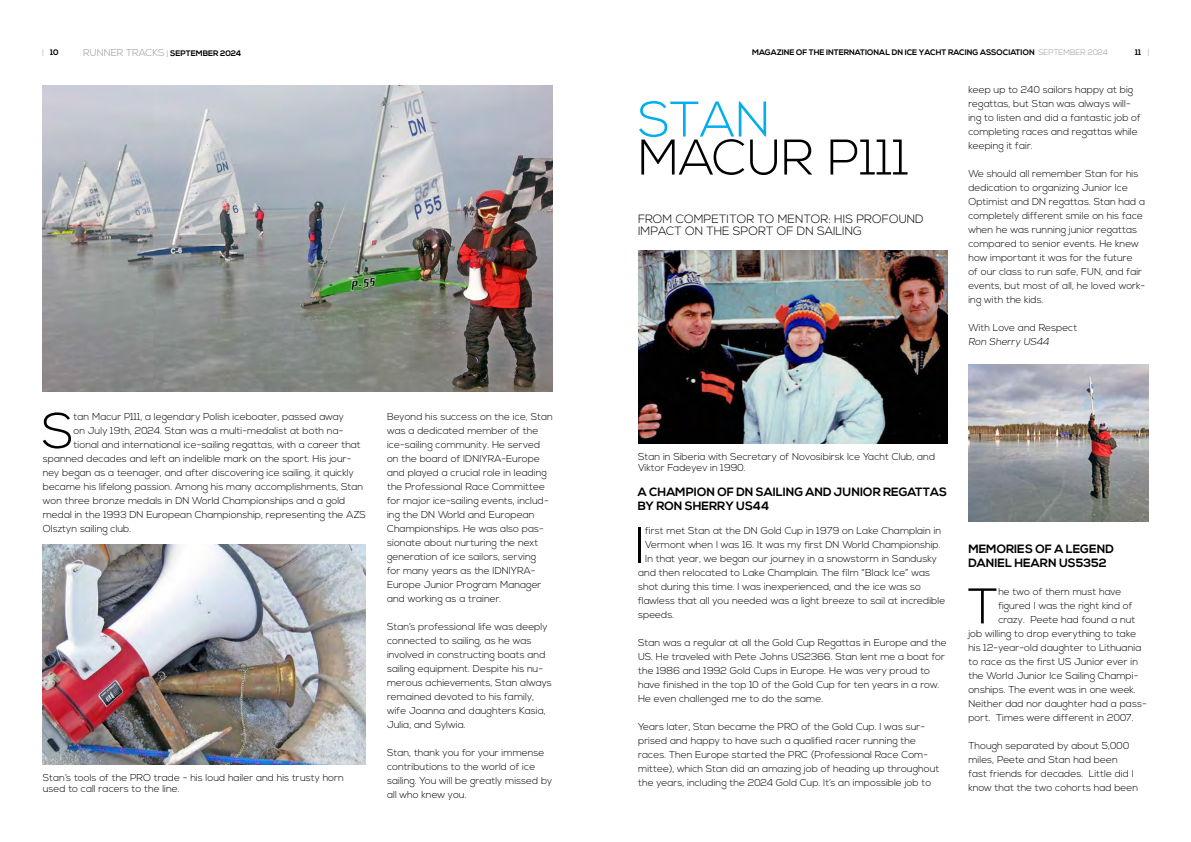
<style>
.page{position:relative;width:1191px;height:842px;background:#fff}
.page>*{position:absolute;margin:0;border:0;box-sizing:border-box;transform-origin:0 0}
.t1{font:300 50.1px "Nexa";color:#000}
.t2{font:300 50px "Nexa";color:#000}
.t3{font:300 50px "Nexa";color:#00aeef}
.t4{font:700 12px/14.4px "Nexa";color:#000}
.t5{font:300 12px/12px "Nexa";color:#000}
.t6{font:300 10px/14px "Nexa";color:#000}
.t7{font:700 8px "Nexa";color:#000}
.s1{font-weight:300;font-size:10px;color:#939598}
.s2{font-weight:300;color:#939598}
</style>
<div class="page">
<img style="left:43px;top:85px;width:510px;height:306px">
<img style="left:43px;top:545px;width:323px;height:219px">
<img style="left:638px;top:250px;width:309px;height:193px">
<img style="left:968px;top:365px;width:180px;height:156px">
<p class="t7" style="left:50px;top:48px;width:10px">10</p>
<p class="t7" style="left:83px;top:49px;width:160px"><span class="s1">RUNNER TRACKS</span> <span class="s2">|</span> SEPTEMBER 2024</p>
<p class="t7" style="left:752px;top:48px;width:357px">MAGAZINE OF THE INTERNATIONAL DN ICE YACHT RACING ASSOCIATION <span class="s2">SEPTEMBER 2024</span></p>
<p class="t7" style="left:1135px;top:48px;width:7px">11</p>
<h2 class="t3" style="left:638px;top:91px;width:134px">STAN</h2>
<h2 class="t2" style="left:638px;top:129px;width:272px">MACUR P111</h2>
<p class="t5" style="left:638px;top:213px;width:287px">FROM COMPETITOR TO MENTOR: HIS PROFOUND<br>IMPACT ON THE SPORT OF DN SAILING</p>
<p class="t6" style="left:968px;top:83px;width:174px">keep up to 240 sailors happy at big regattas, but Stan was always will&shy;ing to listen and did a fantastic job of completing races and regattas while keeping it fair.</p>
<p class="t6" style="left:968px;top:167px;width:178px">We should all remember Stan for his dedication to organizing Junior Ice Optimist and DN regattas. Stan had a completely different smile on his face when he was running junior regattas compared to senior events. He knew how important it was for the future<br>of our class to run safe, FUN, and fair events, but most of all, he loved work&shy;ing with the kids.</p>
<p class="t6" style="left:968px;top:321px;width:110px">With Love and Respect<br>Ron Sherry US44</p>
<h1 class="t1" style="left:42px;top:402px;width:33px">S</h1>
<p class="t6" style="left:74px;top:410px;width:272px">tan Macur P111, a legendary Polish iceboater, passed away</p>
<p class="t6" style="left:387px;top:410px;width:167px">Beyond his success on the ice, Stan was a dedicated member of the ice-sailing community. He served on the board of IDNIYRA-Europe and played a crucial role in leading the Professional Race Committee for major ice-sailing events, includ&shy;ing the DN World and European<br>Championships. He was also pas&shy;sionate about nurturing the next generation of ice sailors, serving<br>for many years as the IDNIYRA-<br>Europe Junior Program Manager and working as a trainer.</p>
<p class="t6" style="left:387px;top:620px;width:166px">Stan’s professional life was deeply connected to sailing, as he was involved in constructing boats and sailing equipment. Despite his nu&shy;merous achievements, Stan always remained devoted to his family, wife Joanna and daughters Kasia,<br>Julia, and Sylwia.</p>
<p class="t6" style="left:387px;top:746px;width:167px">Stan, thank you for your immense contributions to the world of ice sailing. You will be greatly missed by all who knew you.</p>
<p class="t6" style="left:74px;top:424px;width:271px">on July 19th, 2024. Stan was a multi-medalist at both na-</p>
<p class="t6" style="left:74px;top:438px;width:289px">tional and international ice-sailing regattas, with a career that</p>
<p class="t6" style="left:43px;top:452px;width:310px">spanned decades and left an indelible mark on the sport. His jour-</p>
<p class="t6" style="left:43px;top:466px;width:312px">ney began as a teenager, and after discovering ice sailing, it quickly</p>
<p class="t6" style="left:43px;top:480px;width:322px">became his lifelong passion. Among his many accomplishments, Stan</p>
<p class="t6" style="left:43px;top:494px;width:304px">won three bronze medals in DN World Championships and a gold</p>
<p class="t6" style="left:43px;top:508px;width:324px">medal in the 1993 DN European Championship, representing the AZS</p>
<p class="t6" style="left:43px;top:522px;width:90px">Olsztyn sailing club.</p>
<h1 class="t1" style="left:635px;top:516px;width:12px">I</h1>
<p class="t6" style="left:645px;top:524px;width:297px">first met Stan at the DN Gold Cup in 1979 on Lake Champlain in</p>
<p class="t6" style="left:638px;top:451px;width:299px;line-height:11px">Stan in Siberia with Secretary of Novosibirsk Ice Yacht Club, and<br>Viktor Fadeyev in 1990.</p>
<p class="t4" style="left:638px;top:485px;width:310px">A CHAMPION OF DN SAILING AND JUNIOR REGATTAS<br>BY RON SHERRY US44</p>
<p class="t6" style="left:645px;top:538px;width:297px">Vermont when I was 16. It was my first DN World Championship.</p>
<p class="t6" style="left:645px;top:552px;width:293px">In that year, we began our journey in a snowstorm in Sandusky</p>
<p class="t6" style="left:638px;top:566px;width:293px">and then relocated to Lake Champlain. The film “Black Ice” was</p>
<p class="t6" style="left:638px;top:580px;width:284px">shot during this time. I was inexperienced, and the ice was so</p>
<p class="t6" style="left:638px;top:594px;width:309px">flawless that all you needed was a light breeze to sail at incredible</p>
<p class="t6" style="left:638px;top:608px;width:38px">speeds.</p>
<p class="t6" style="left:638px;top:636px;width:310px">Stan was a regular at all the Gold Cup Regattas in Europe and the US. He traveled with Pete Johns US2366. Stan lent me a boat for the 1986 and 1992 Gold Cups in Europe. He was very proud to have finished in the top 10 of the Gold Cup for ten years in a row.<br>He even challenged me to do the same.</p>
<p class="t6" style="left:638px;top:720px;width:303px">Years later, Stan became the PRO of the Gold Cup. I was sur&shy;prised and happy to have such a qualified racer running the races. Then Europe started the PRC (Professional Race Com&shy;mittee), which Stan did an amazing job of heading up throughout the years, including the 2024 Gold Cup. It’s an impossible job to</p>
<p class="t6" style="left:43px;top:773px;width:303px;line-height:11px">Stan’s tools of the PRO trade - his loud hailer and his trusty horn used to call racers to the line.</p>
<p class="t4" style="left:968px;top:542px;width:147px">MEMORIES OF A LEGEND<br>DANIEL HEARN US5352</p>
<h1 class="t1" style="left:968px;top:577px;width:32px">T</h1>
<p class="t6" style="left:998px;top:585px;width:125px">he two of them must have</p>
<p class="t6" style="left:998px;top:599px;width:136px">figured I was the right kind of</p>
<p class="t6" style="left:998px;top:613px;width:139px">crazy. Peete had found a nut</p>
<p class="t6" style="left:968px;top:627px;width:169px">job willing to drop everything to take</p>
<p class="t6" style="left:968px;top:641px;width:174px">his 12-year-old daughter to Lithuania</p>
<p class="t6" style="left:968px;top:655px;width:171px">to race as the first US Junior ever in</p>
<p class="t6" style="left:968px;top:669px;width:172px">the World Junior Ice Sailing Champi-</p>
<p class="t6" style="left:968px;top:683px;width:169px">onships. The event was in one week.</p>
<p class="t6" style="left:968px;top:697px;width:180px">Neither dad nor daughter had a pass-</p>
<p class="t6" style="left:968px;top:711px;width:167px">port. Times were different in 2007.</p>
<p class="t6" style="left:968px;top:739px;width:171px">Though separated by about 5,000 miles, Peete and Stan had been fast friends for decades. Little did I know that the two cohorts had been</p>
</div>
